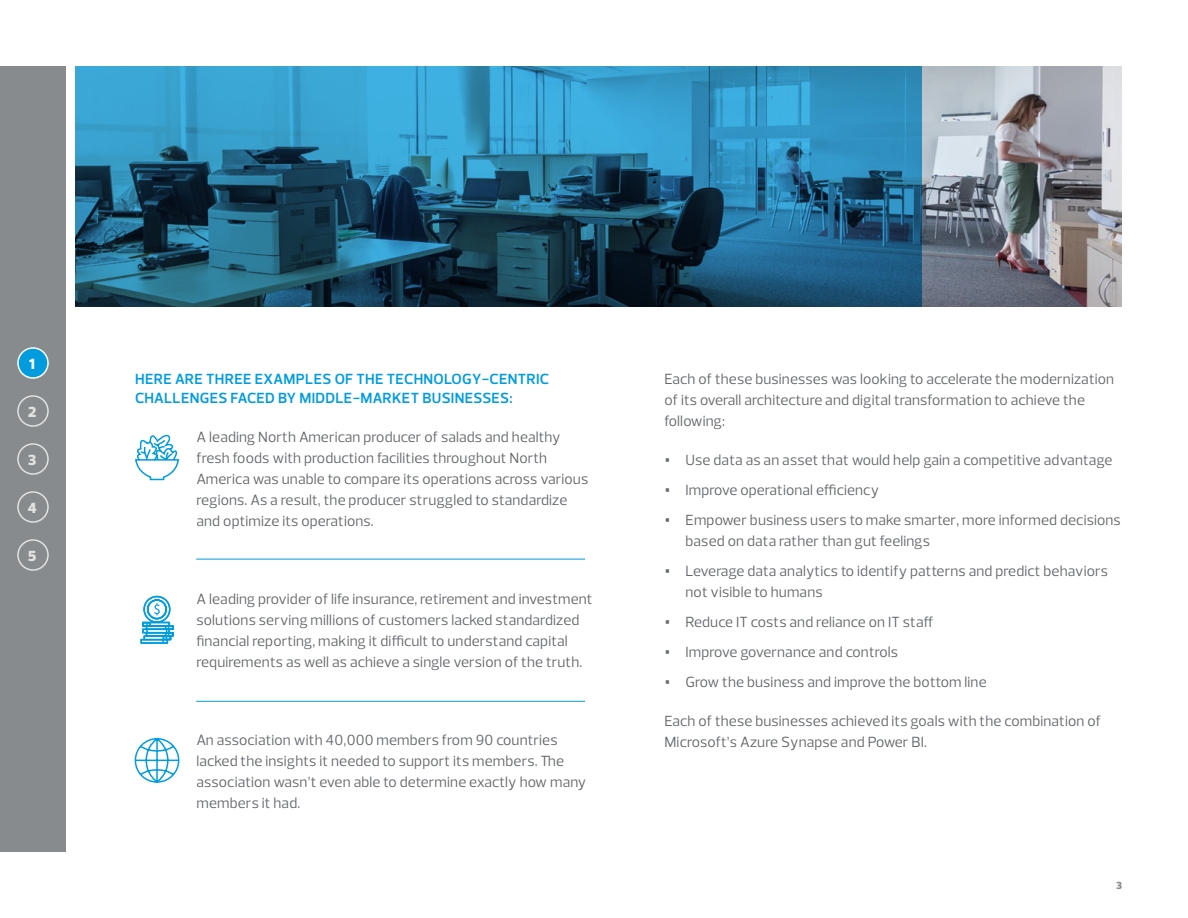
<style>
.page{position:relative;width:1188px;height:918px;background:#fff}
.page>*{position:absolute;margin:0;border:0;box-sizing:border-box;transform-origin:0 0}
.t1{font:15px/21px "Prelo";letter-spacing:.01em;color:#63666a}
.t2{font:600 15px/19.5px "Prelo";letter-spacing:.025em;color:#009cde}
.t3{font:900 15px "Prelo";color:#fff}
.t4{font:900 10.5px "Prelo";color:#888b8d}
.s1{font-weight:700;font-size:24px}
</style>
<div class="page">
<div style="left:0;top:66px;width:66px;height:786px;background:#888b8d"></div>
<hr style="left:196px;top:559px;width:389px;height:1px;background:#009cde">
<hr style="left:196px;top:701px;width:389px;height:1px;background:#009cde">
<img style="left:922px;top:66px;width:200px;height:241px">
<svg style="left:75px;top:66px;width:847px;height:241px;background:#266d8f"></svg>
<div style="left:17px;top:395px;width:32px;height:32px;border:2px solid #fff;border-radius:50%"></div>
<div style="left:18px;top:348px;width:30px;height:30px;background:#009cde;border-radius:50%"></div>
<div style="left:17px;top:347px;width:32px;height:32px;border:2px solid #fff;border-radius:50%"></div>
<div style="left:17px;top:443px;width:32px;height:32px;border:2px solid #fff;border-radius:50%"></div>
<div style="left:17px;top:491px;width:32px;height:32px;border:2px solid #fff;border-radius:50%"></div>
<div style="left:17px;top:539px;width:32px;height:32px;border:2px solid #fff;border-radius:50%"></div>
<svg style="left:135px;top:434px;width:44px;height:47px"></svg>
<svg style="left:134px;top:738px;width:46px;height:45px"></svg>
<svg style="left:140px;top:595px;width:34px;height:49px"></svg>
<p class="t3" style="left:29px;top:354px;width:7px">1</p>
<p class="t3" style="left:28px;top:402px;width:10px">2</p>
<p class="t3" style="left:28px;top:450px;width:10px">3</p>
<p class="t3" style="left:28px;top:498px;width:10px">4</p>
<p class="t3" style="left:28px;top:546px;width:10px">5</p>
<p class="t2" style="left:135px;top:369px;width:416px">HERE ARE THREE EXAMPLES OF THE TECHNOLOGY-CENTRIC<br>CHALLENGES FACED BY MIDDLE-MARKET BUSINESSES:</p>
<p class="t1" style="left:196px;top:427px;width:393px">A leading North American producer of salads and healthy fresh foods with production facilities throughout North America was unable to compare its operations across various regions. As a result, the producer struggled to standardize and optimize its operations.</p>
<p class="t1" style="left:196px;top:589px;width:398px">A leading provider of life insurance, retirement and investment solutions serving millions of customers lacked standardized financial reporting, making it difficult to understand capital requirements as well as achieve a single version of the truth.</p>
<p class="t1" style="left:196px;top:730px;width:391px">An association with 40,000 members from 90 countries lacked the insights it needed to support its members. The association wasn’t even able to determine exactly how many members it had.</p>
<p class="t1" style="left:664px;top:368px;width:451px">Each of these businesses was looking to accelerate the modernization of its overall architecture and digital transformation to achieve the following:</p>
<p class="t1" style="left:664px;top:449px;width:449px"><span class="s1">•</span> Use data as an asset that would help gain a competitive advantage</p>
<p class="t1" style="left:664px;top:479px;width:216px"><span class="s1">•</span> Improve operational efficiency</p>
<p class="t1" style="left:686px;top:509px;width:437px;text-indent:-21px"><span class="s1">•</span> Empower business users to make smarter, more informed decisions based on data rather than gut feelings</p>
<p class="t1" style="left:686px;top:560px;width:424px;text-indent:-21px"><span class="s1">•</span> Leverage data analytics to identify patterns and predict behaviors not visible to humans</p>
<p class="t1" style="left:664px;top:611px;width:270px"><span class="s1">•</span> Reduce IT costs and reliance on IT staff</p>
<p class="t1" style="left:664px;top:641px;width:235px"><span class="s1">•</span> Improve governance and controls</p>
<p class="t1" style="left:664px;top:671px;width:324px"><span class="s1">•</span> Grow the business and improve the bottom line</p>
<p class="t1" style="left:664px;top:710px;width:438px">Each of these businesses achieved its goals with the combination of<br>Microsoft’s Azure Synapse and Power BI.</p>
<p class="t4" style="left:1116px;top:879px;width:7px">3</p>
</div>
